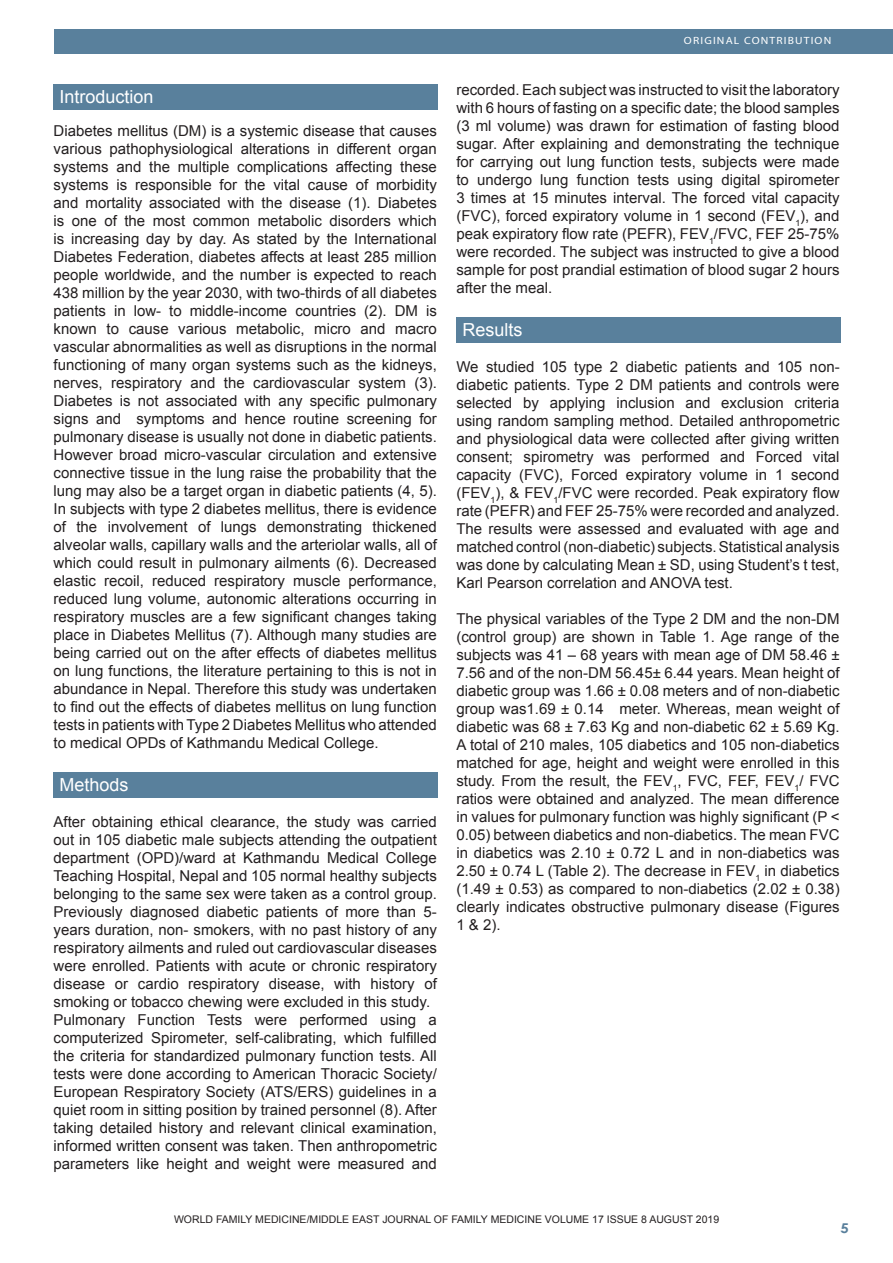
<style>
.page{position:relative;width:893px;height:1263px;background:#fff}
.page>*{position:absolute;margin:0;border:0;box-sizing:border-box;transform-origin:0 0}
.Footnote_Text{font:18px "Arial";color:#fff}
.Footnote_Text-2{font:15px/18px "Arial";color:#231f20;text-align:justify}
.Footnote_Text-3{font:10.5px "Arial";color:#231f20}
.t1{font:10.5px "Myriad";letter-spacing:.1em;color:#fff;scale:1.1 1}
</style>
<div class="page">
<div style="left:54px;top:30px;width:839px;height:24px;background:#59809c"></div>
<div style="left:54px;top:84px;width:384px;height:25px;background:#59809c"></div>
<div style="left:54px;top:772px;width:384px;height:25px;background:#59809c"></div>
<div style="left:456px;top:317px;width:384px;height:25px;background:#59809c"></div>
<p class="Footnote_Text" style="left:60px;top:85px;width:96px">Introduction</p>
<p class="Footnote_Text-2" style="left:54px;top:122px;width:385px">Diabetes mellitus (DM) is a systemic disease that causes various pathophysiological alterations in different organ systems and the multiple complications affecting these systems is responsible for the vital cause of morbidity and mortality associated with the disease (1). Diabetes is one of the most common metabolic disorders which is increasing day by day. As stated by the International Diabetes Federation, diabetes affects at least 285 million people worldwide, and the number is expected to reach 438 million by the year 2030, with two-thirds of all diabetes patients in low- to middle-income countries (2). DM is known to cause various metabolic, micro and macro vascular abnormalities as well as disruptions in the normal functioning of many organ systems such as the kidneys, nerves, respiratory and the cardiovascular system (3).<br>Diabetes is not associated with any specific pulmonary signs and symptoms and hence routine screening for pulmonary disease is usually not done in diabetic patients.<br>However broad micro-vascular circulation and extensive connective tissue in the lung raise the probability that the lung may also be a target organ in diabetic patients (4, 5).<br>In subjects with type 2 diabetes mellitus, there is evidence of the involvement of lungs demonstrating thickened alveolar walls, capillary walls and the arteriolar walls, all of which could result in pulmonary ailments (6). Decreased elastic recoil, reduced respiratory muscle performance, reduced lung volume, autonomic alterations occurring in respiratory muscles are a few significant changes taking place in Diabetes Mellitus (7). Although many studies are being carried out on the after effects of diabetes mellitus on lung functions, the literature pertaining to this is not in abundance in Nepal. Therefore this study was undertaken to find out the effects of diabetes mellitus on lung function tests in patients with Type 2 Diabetes Mellitus who attended to medical OPDs of Kathmandu Medical College.</p>
<p class="Footnote_Text" style="left:60px;top:773px;width:71px">Methods</p>
<p class="Footnote_Text-2" style="left:54px;top:813px;width:385px">After obtaining ethical clearance, the study was carried out in 105 diabetic male subjects attending the outpatient department (OPD)/ward at Kathmandu Medical College Teaching Hospital, Nepal and 105 normal healthy subjects belonging to the same sex were taken as a control group.<br>Previously diagnosed diabetic patients of more than 5- years duration, non- smokers, with no past history of any respiratory ailments and ruled out cardiovascular diseases were enrolled. Patients with acute or chronic respiratory disease or cardio respiratory disease, with history of smoking or tobacco chewing were excluded in this study.</p>
<p class="Footnote_Text-2" style="left:54px;top:1011px;width:385px">Pulmonary Function Tests were performed using a computerized Spirometer, self-calibrating, which fulfilled the criteria for standardized pulmonary function tests. All tests were done according to American Thoracic Society/ European Respiratory Society (ATS/ERS) guidelines in a quiet room in sitting position by trained personnel (8). After taking detailed history and relevant clinical examination, informed written consent was taken. Then anthropometric parameters like height and weight were measured and</p>
<p class="t1" style="left:684px;top:35px;width:135px">ORIGINAL CONTRIBUTION</p>
<p class="Footnote_Text-2" style="left:456px;top:81px;width:385px">recorded. Each subject was instructed to visit the laboratory with 6 hours of fasting on a specific date; the blood samples (3 ml volume) was drawn for estimation of fasting blood sugar. After explaining and demonstrating the technique for carrying out lung function tests, subjects were made to undergo lung function tests using digital spirometer 3 times at 15 minutes interval. The forced vital capacity (FVC), forced expiratory volume in 1 second (FEV<sub>1</sub>), and peak expiratory flow rate (PEFR), FEV<sub>1</sub>/FVC, FEF 25-75% were recorded. The subject was instructed to give a blood sample for post prandial estimation of blood sugar 2 hours after the meal.</p>
<p class="Footnote_Text" style="left:462px;top:318px;width:62px">Results</p>
<p class="Footnote_Text-2" style="left:456px;top:358px;width:385px">We studied 105 type 2 diabetic patients and 105 non&shy;diabetic patients. Type 2 DM patients and controls were selected by applying inclusion and exclusion criteria using random sampling method. Detailed anthropometric and physiological data were collected after giving written consent; spirometry was performed and Forced vital capacity (FVC), Forced expiratory volume in 1 second (FEV<sub>1</sub>), &amp; FEV<sub>1</sub>/FVC were recorded. Peak expiratory flow rate (PEFR) and FEF 25-75% were recorded and analyzed.<br>The results were assessed and evaluated with age and matched control (non-diabetic) subjects. Statistical analysis was done by calculating Mean ± SD, using Student’s t test, Karl Pearson correlation and ANOVA test.</p>
<p class="Footnote_Text-2" style="left:456px;top:610px;width:385px">The physical variables of the Type 2 DM and the non-DM (control group) are shown in Table 1. Age range of the subjects was 41 – 68 years with mean age of DM 58.46 ± 7.56 and of the non-DM 56.45± 6.44 years. Mean height of diabetic group was 1.66 ± 0.08 meters and of non-diabetic group was1.69 ± 0.14 meter. Whereas, mean weight of diabetic was 68 ± 7.63 Kg and non-diabetic 62 ± 5.69 Kg.<br>A total of 210 males, 105 diabetics and 105 non-diabetics matched for age, height and weight were enrolled in this study. From the result, the FEV<sub>1</sub>, FVC, FEF, FEV<sub>1</sub>/ FVC ratios were obtained and analyzed. The mean difference in values for pulmonary function was highly significant (P &lt; 0.05) between diabetics and non-diabetics. The mean FVC in diabetics was 2.10 ± 0.72 L and in non-diabetics was 2.50 ± 0.74 L (Table 2). The decrease in FEV<sub>1</sub> in diabetics (1.49 ± 0.53) as compared to non-diabetics (2.02 ± 0.38) clearly indicates obstructive pulmonary disease (Figures 1 &amp; 2).</p>
<p class="Footnote_Text-3" style="left:174px;top:1212px;width:547px">WORLD FAMILY MEDICINE/MIDDLE EAST JOURNAL OF FAMILY MEDICINE VOLUME 17 ISSUE 8 AUGUST 2019</p>
<p class="Footnote_Text-3" style="left:160px;top:1214px;width:572px">WORLD FAMILY MEDICINE/MIDDLE EAST JOURNAL OF FAMILY MEDICINE VOLUME 15 ISSUE 10, DECEMBER 2017</p>
</div>
